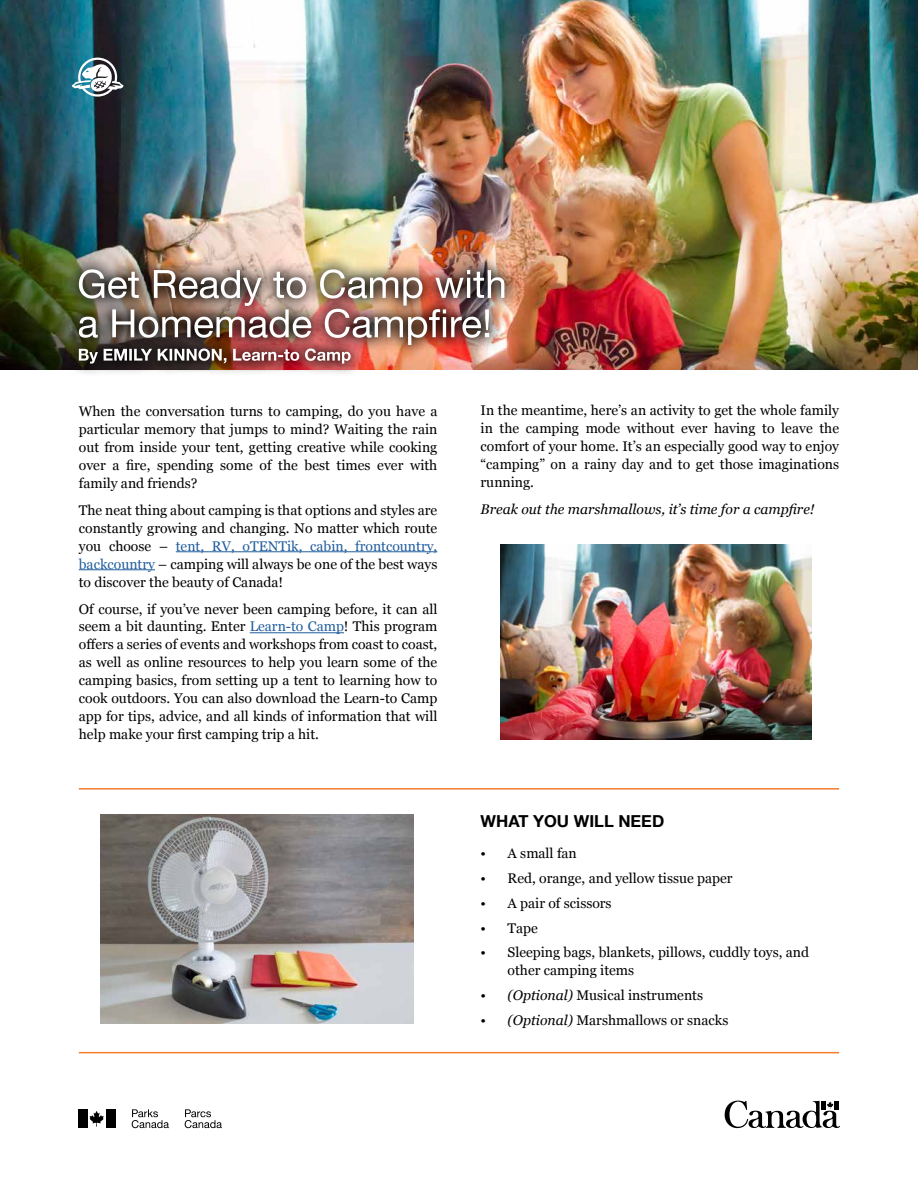
<style>
.page{position:relative;width:918px;height:1188px;background:#fff}
.page>*{position:absolute;margin:0;border:0;box-sizing:border-box;transform-origin:0 0}
.t1{font:700 16.5px "Helvetica Neue LT";color:#000}
.t2{font:13.95px/18px "Georgia";color:#000;text-align:justify}
.t3{font:italic 13.95px "Georgia";color:#000}
.s1{color:#215e9e}
.s2{font-style:italic}
</style>
<div class="page">
<img style="left:0;top:0;width:918px;height:369px">
<svg style="left:72px;top:58px;width:52px;height:39px"></svg>
<svg style="left:132px;top:1109px;width:37px;height:19px"></svg>
<svg style="left:185px;top:1109px;width:37px;height:19px"></svg>
<div style="left:78px;top:1109px;width:9px;height:19px;background:#000"></div>
<svg style="left:89px;top:1111px;width:15px;height:16px"></svg>
<div style="left:106px;top:1109px;width:9px;height:19px;background:#000"></div>
<svg style="left:724px;top:1100px;width:116px;height:29px"></svg>
<div style="left:834px;top:1101px;width:5px;height:8px;background:#000"></div>
<hr style="left:79px;top:788px;width:760px;height:2px;background:#f47b29">
<hr style="left:79px;top:1052px;width:760px;height:1px;background:#f47b29">
<img style="left:100px;top:815px;width:314px;height:208px">
<img style="left:501px;top:544px;width:310px;height:195px">
<hr style="left:176px;top:551px;width:261px;height:1px;background:#215e9e">
<hr style="left:79px;top:569px;width:76px;height:1px;background:#215e9e">
<hr style="left:250px;top:632px;width:94px;height:1px;background:#215e9e">
<img style="left:65px;top:255px;width:454px;height:65px">
<svg style="left:64px;top:334px;width:301px;height:39px"></svg>
<img style="left:79px;top:269px;width:425px;height:95px">
<p class="t2" style="left:79px;top:402px;width:360px">When the conversation turns to camping, do you have a particular memory that jumps to mind? Waiting the rain out from inside your tent, getting creative while cooking over a fire, spending some of the best times ever with family and friends?</p>
<p class="t2" style="left:79px;top:501px;width:360px">The neat thing about camping is that options and styles are constantly growing and changing. No matter which route you choose – <span class="s1">tent, RV, oTENTik, cabin, frontcountry, backcountry</span> – camping will always be one of the best ways to discover the beauty of Canada!</p>
<p class="t2" style="left:79px;top:600px;width:360px">Of course, if you’ve never been camping before, it can all seem a bit daunting. Enter <span class="s1">Learn-to Camp</span>! This program offers a series of events and workshops from coast to coast, as well as online resources to help you learn some of the camping basics, from setting up a tent to learning how to cook outdoors. You can also download the Learn-to Camp app for tips, advice, and all kinds of information that will help make your first camping trip a hit.</p>
<p class="t2" style="left:481px;top:402px;width:360px">In the meantime, here’s an activity to get the whole family in the camping mode without ever having to leave the comfort of your home. It’s an especially good way to enjoy “camping” on a rainy day and to get those imaginations running.</p>
<p class="t3" style="left:481px;top:501px;width:336px">Break out the marshmallows, it’s time for a campfire!</p>
<p class="t1" style="left:481px;top:811px;width:185px">WHAT YOU WILL NEED</p>
<p class="t2" style="left:481px;top:845px;width:98px">• A small fan</p>
<p class="t2" style="left:481px;top:870px;width:254px">• Red, orange, and yellow tissue paper</p>
<p class="t2" style="left:481px;top:894px;width:133px">• A pair of scissors</p>
<p class="t2" style="left:481px;top:919px;width:59px">• Tape</p>
<p class="t2" style="left:508px;top:944px;width:303px;text-indent:-27px">• Sleeping bags, blankets, pillows, cuddly toys, and other camping items</p>
<p class="t2" style="left:481px;top:987px;width:224px"><span class="s2">• (Optional)</span> Musical instruments</p>
<p class="t2" style="left:481px;top:1011px;width:249px"><span class="s2">• (Optional)</span> Marshmallows or snacks</p>
</div>
